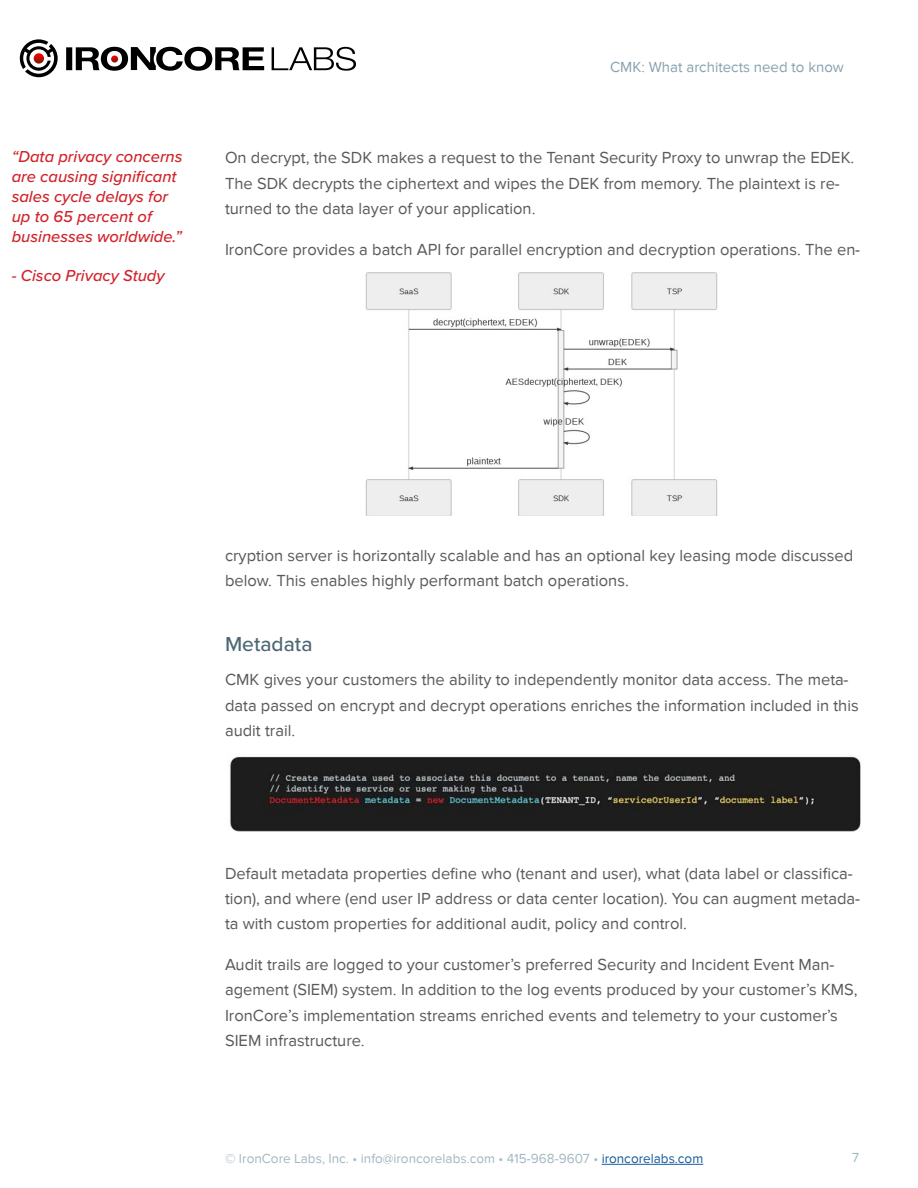
<style>
.page{position:relative;width:918px;height:1188px;background:#fff}
.page>*{position:absolute;margin:0;border:0;box-sizing:border-box;transform-origin:0 0}
.Heading_2{font:500 21px "Proxima Nova";color:#4d6875}
._2_0_Body_Font_-_Sma{font:16.5px/25.5px "Proxima Nova";color:#5a5a5d}
.t1{font:italic 500 16.5px/19.8px "Proxima Nova";color:#d1232a}
.t2{font:15px "Proxima Nova";color:#88a2ae}
.t3{font:13.5px "Proxima Nova";color:#a4b8c2}
.s1{color:#175d9e}
</style>
<div class="page">
<svg style="left:20px;top:39px;width:38px;height:38px"></svg>
<svg style="left:66px;top:47px;width:290px;height:24px"></svg>
<hr style="left:602px;top:1164px;width:101px;height:1px;background:#175d9e">
<img style="left:365px;top:272px;width:353px;height:244px">
<img style="left:230px;top:756px;width:631px;height:76px">
<p class="t1" style="left:12px;top:146px;width:172px">“Data privacy concerns are causing significant sales cycle delays for up to 65 percent of businesses worldwide.”</p>
<p class="t1" style="left:12px;top:265px;width:154px">- Cisco Privacy Study</p>
<p class="t2" style="left:610px;top:59px;width:235px">CMK: What architects need to know</p>
<p class="_2_0_Body_Font_-_Sma" style="left:225px;top:145px;width:631px">On decrypt, the SDK makes a request to the Tenant Security Proxy to unwrap the EDEK.<br>The SDK decrypts the ciphertext and wipes the DEK from memory. The plaintext is re&shy;turned to the data layer of your application.</p>
<p class="_2_0_Body_Font_-_Sma" style="left:225px;top:236px;width:637px">IronCore provides a batch API for parallel encryption and decryption operations. The en-</p>
<p class="_2_0_Body_Font_-_Sma" style="left:225px;top:542px;width:630px">cryption server is horizontally scalable and has an optional key leasing mode discussed below. This enables highly performant batch operations.</p>
<p class="Heading_2" style="left:225px;top:628px;width:89px">Metadata</p>
<p class="_2_0_Body_Font_-_Sma" style="left:225px;top:667px;width:635px">CMK gives your customers the ability to independently monitor data access. The meta&shy;data passed on encrypt and decrypt operations enriches the information included in this audit trail.</p>
<p class="_2_0_Body_Font_-_Sma" style="left:225px;top:860px;width:637px">Default metadata properties define who (tenant and user), what (data label or classifica&shy;tion), and where (end user IP address or data center location). You can augment metada&shy;ta with custom properties for additional audit, policy and control.</p>
<p class="_2_0_Body_Font_-_Sma" style="left:225px;top:952px;width:634px">Audit trails are logged to your customer’s preferred Security and Incident Event Man&shy;agement (SIEM) system. In addition to the log events produced by your customer’s KMS, IronCore’s implementation streams enriched events and telemetry to your customer’s SIEM infrastructure.</p>
<p class="t3" style="left:225px;top:1151px;width:480px">© IronCore Labs, Inc. • info@ironcorelabs.com • 415-968-9607 • <span class="s1">ironcorelabs.com</span></p>
<p class="t3" style="left:852px;top:1150px;width:8px">7</p>
</div>
